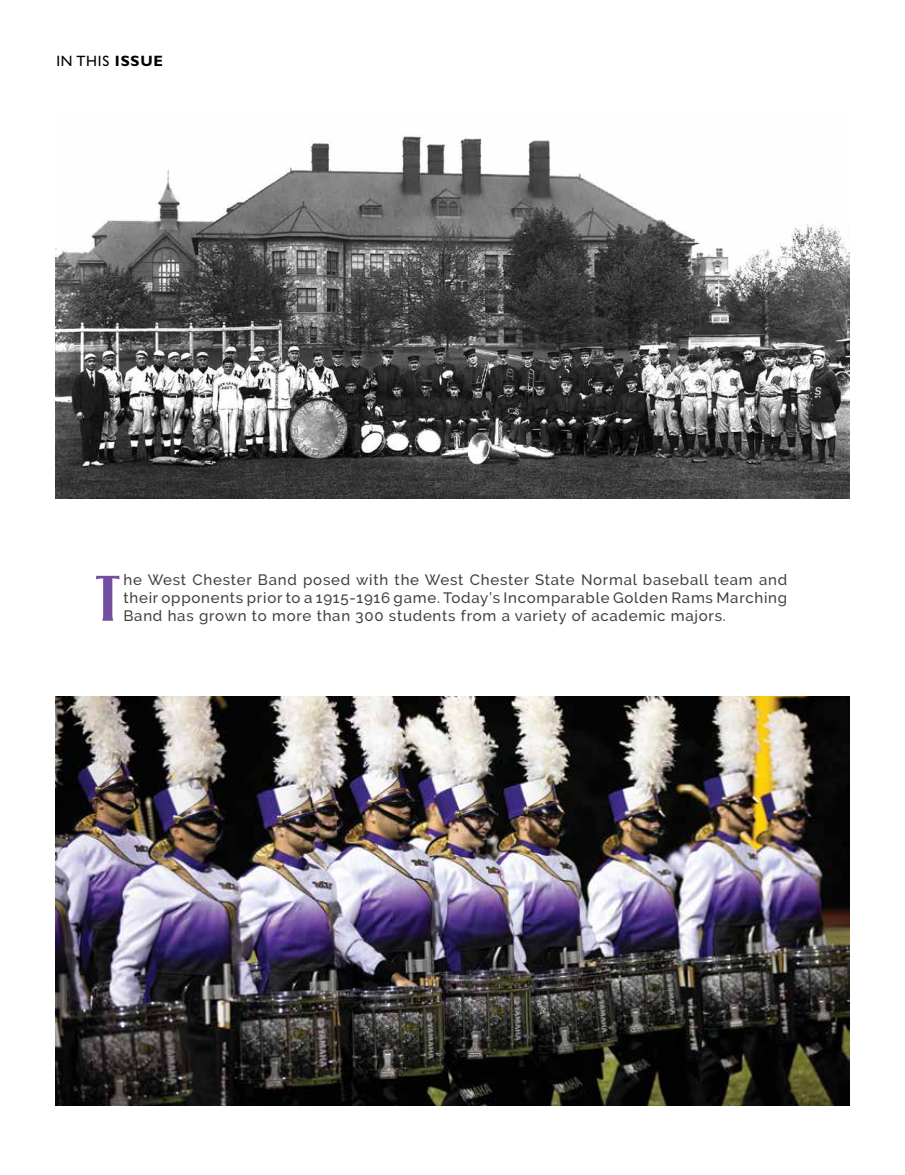
<style>
.page{position:relative;width:905px;height:1175px;background:#fff}
.page>*{position:absolute;margin:0;border:0;box-sizing:border-box;transform-origin:0 0}
.t1{font:75.45px "LHF Signmaker 2";color:#724fa0}
.t2{font:500 15px/18px "Raleway";letter-spacing:.05em;color:#414142;text-align:justify}
.t3{font:15px "Gill Sans Std";letter-spacing:.05em;color:#000}
.s1{font-weight:700}
</style>
<div class="page">
<img style="left:55px;top:696px;width:794px;height:410px">
<img style="left:55px;top:134px;width:794px;height:364px">
<p class="t3" style="left:56px;top:52px;width:108px">IN THIS <span class="s1">ISSUE</span></p>
<h1 class="t1" style="left:96px;top:558px;width:25px">T</h1>
<p class="t2" style="left:123px;top:570px;width:665px">he West Chester Band posed with the West Chester State Normal baseball team and their opponents prior to a 1915-1916 game. Today’s Incomparable Golden Rams Marching Band has grown to more than 300 students from a variety of academic majors.</p>
</div>
